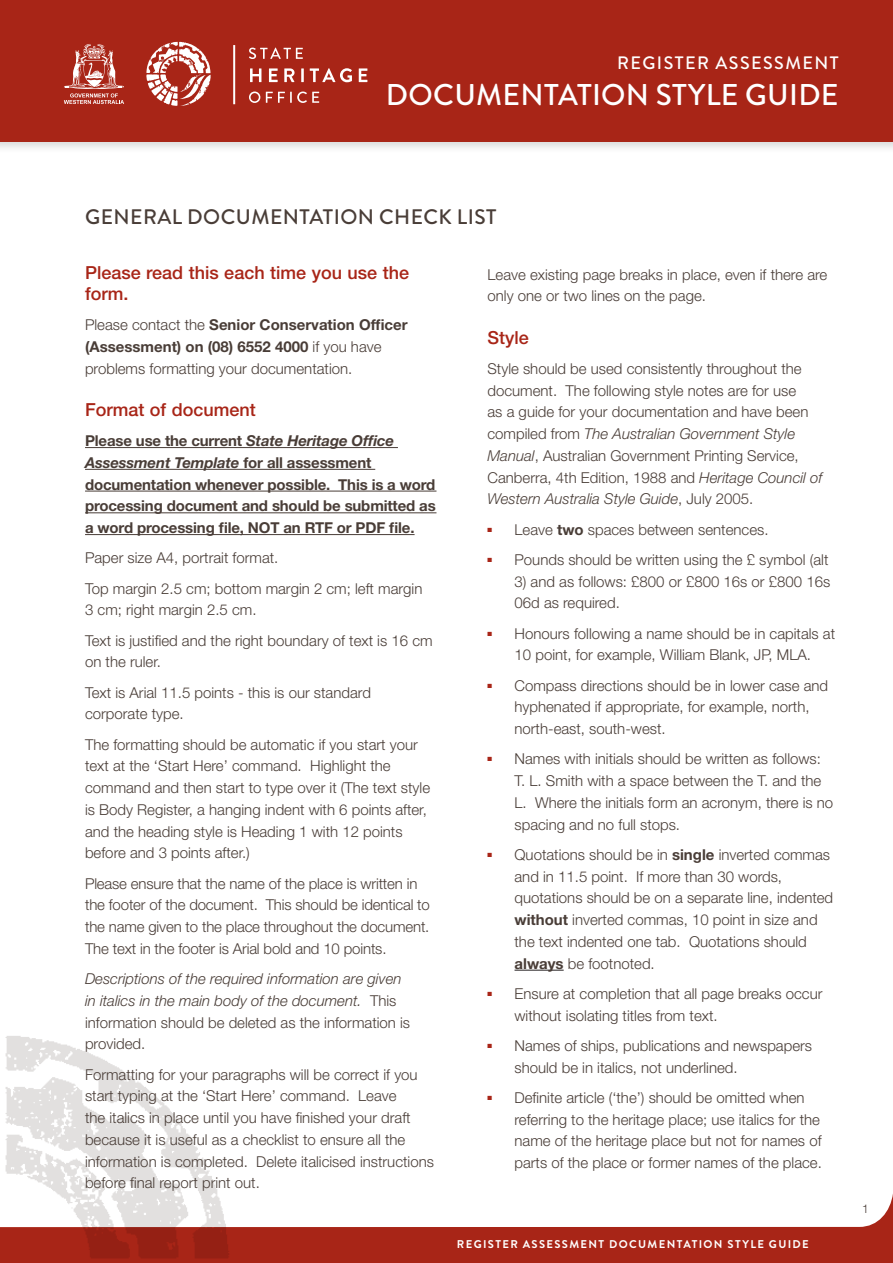
<style>
.page{position:relative;width:893px;height:1263px;background:#fff}
.page>*{position:absolute;margin:0;border:0;box-sizing:border-box;transform-origin:0 0}
.t1{font:500 30px "Brandon Grotesque";letter-spacing:.01em;color:#fff}
.t2{font:500 21px "Brandon Grotesque";letter-spacing:.02em;color:#493d37}
.t3{font:500 18px/21px "Helvetica Neue LT Std";color:#a82517}
.t4{font:500 18px "Brandon Grotesque";letter-spacing:.08em;color:#fff}
.t5{font:300 15px/21.8px "Helvetica Neue LT Std";color:#493d37}
.t6{font:700 15px/21.8px "Helvetica Neue LT Std";letter-spacing:-.01em;color:#493d37}
.t7{font:italic 300 15px/21.8px "Helvetica Neue LT Std";color:#493d37}
.t8{font:300 12px "Helvetica Neue LT Std";color:#493d37}
.t9{font:700 11.25px "Brandon Grotesque";letter-spacing:.12em;color:#fff}
.s1{font-weight:700}
.s2{font-style:italic}
.s3{font-style:normal}
</style>
<div class="page">
<svg style="left:239px;top:1194px;width:654px;height:69px;fill:#a82517"></svg>
<div style="left:0;top:0;width:893px;height:154px;background:#231f20;opacity:.17"></div>
<div style="left:0;top:0;width:893px;height:141px;background:#a82517"></div>
<img style="left:0;top:1036px;width:239px;height:227px">
<svg style="left:64px;top:44px;width:60px;height:60px"></svg>
<svg style="left:249px;top:48px;width:54px;height:11px"></svg>
<svg style="left:250px;top:68px;width:11px;height:14px"></svg>
<svg style="left:269px;top:68px;width:9px;height:14px"></svg>
<svg style="left:284px;top:68px;width:11px;height:14px"></svg>
<hr style="left:301px;top:68px;width:3px;height:14px;background:#fff">
<svg style="left:310px;top:68px;width:42px;height:14px"></svg>
<svg style="left:359px;top:68px;width:8px;height:14px"></svg>
<svg style="left:249px;top:92px;width:11px;height:11px"></svg>
<svg style="left:266px;top:92px;width:53px;height:11px"></svg>
<hr style="left:233px;top:45px;width:2px;height:59px;background:#fff">
<svg style="left:146px;top:42px;width:65px;height:64px"></svg>
<hr style="left:85px;top:447px;width:313px;height:1px;background:#493d37">
<hr style="left:85px;top:469px;width:290px;height:1px;background:#493d37">
<hr style="left:85px;top:491px;width:351px;height:1px;background:#493d37">
<hr style="left:85px;top:512px;width:351px;height:1px;background:#493d37">
<hr style="left:85px;top:534px;width:330px;height:1px;background:#493d37">
<hr style="left:514px;top:970px;width:50px;height:1px;background:#231f20">
<p class="t4" style="left:617px;top:50px;width:223px">REGISTER ASSESSMENT</p>
<h1 class="t1" style="left:386px;top:74px;width:454px">DOCUMENTATION STYLE GUIDE</h1>
<h2 class="t2" style="left:85px;top:202px;width:15px">GENE</h2>
<h2 class="t2" style="left:143px;top:202px;width:77px">RAL DOCUMENT</h2>
<h2 class="t2" style="left:309px;top:202px;width:27px">ATION</h2>
<h2 class="t2" style="left:379px;top:202px;width:89px">CHECK LIST</h2>
<p class="t3" style="left:85px;top:262px;width:326px">Please read this each time you use the form.</p>
<p class="t5" style="left:85px;top:313px;width:324px">Please contact the <span class="s1">Senior Conservation Officer (Assessment) on (08) 6552 4000</span> if you have problems formatting your documentation.</p>
<p class="t3" style="left:85px;top:399px;width:172px">Format of document</p>
<p class="t6" style="left:85px;top:429px;width:352px">Please use the current <span class="s2">State Heritage Office Assessment Template</span> for all assessment documentation whenever possible. This is a word processing document and should be submitted as a word processing file, NOT an RTF or PDF file.</p>
<p class="t5" style="left:85px;top:542px;width:339px;line-height:30.3px">Paper size A4, portrait format.<br>Top margin 2.5 cm; bottom margin 2 cm; left margin</p>
<p class="t5" style="left:85px;top:594px;width:349px;line-height:30.3px">3 cm; right margin 2.5 cm.<br>Text is justified and the right boundary of text is 16 cm</p>
<p class="t5" style="left:85px;top:646px;width:287px;line-height:30.3px">on the ruler.<br>Text is Arial 11.5 points - this is our standard</p>
<p class="t5" style="left:85px;top:698px;width:334px;line-height:30.3px">corporate type.<br>The formatting should be automatic if you start your</p>
<p class="t5" style="left:85px;top:755px;width:347px">text at the ‘Start Here’ command. Highlight the command and then start to type over it (The text style is Body Register, a hanging indent with 6 points after, and the heading style is Heading 1 with 12 points before and 3 points after.)</p>
<p class="t5" style="left:85px;top:872px;width:346px">Please ensure that the name of the place is written in the footer of the document. This should be identical to the name given to the place throughout the document.<br>The text in the footer is Arial bold and 10 points.</p>
<p class="t7" style="left:85px;top:968px;width:327px">Descriptions of the required information are given in italics in the main body of the document. <span class="s3">This information should be deleted as the information is provided.</span></p>
<p class="t5" style="left:85px;top:1063px;width:350px">Formatting for your paragraphs will be correct if you start typing at the ‘Start Here’ command. Leave<br>the italics in place until you have finished your draft because it is useful as a checklist to ensure all the information is completed. Delete italicised instructions before final report print out.</p>
<p class="t5" style="left:487px;top:263px;width:341px">Leave existing page breaks in place, even if there are only one or two lines on the page.</p>
<p class="t3" style="left:487px;top:326px;width:43px">Style</p>
<p class="t5" style="left:487px;top:357px;width:336px">Style should be used consistently throughout the document. The following style notes are for use<br>as a guide for your documentation and have been compiled from <span class="s2">The Australian Government Style Manual</span>, Australian Government Printing Service, Canberra, 4th Edition, 1988 and <span class="s2">Heritage Council of Western Australia Style Guide</span>, July 2005.</p>
<p class="t5" style="left:487px;top:518px;width:282px"><sup>■</sup> Leave <span class="s1">two</span> spaces between sentences.</p>
<p class="t5" style="left:487px;top:548px;width:342px"><sup>■</sup> Pounds should be written using the £ symbol (alt</p>
<p class="t5" style="left:514px;top:570px;width:317px">3) and as follows: £800 or £800 16s or £800 16s<br>06d as required.</p>
<p class="t5" style="left:487px;top:622px;width:349px;text-align:center"><sup>■</sup> Honours following a name should be in capitals at<br>10 point, for example, William Blank, JP, MLA.</p>
<p class="t5" style="left:514px;top:674px;width:315px;text-indent:-27px"><sup>■</sup> Compass directions should be in lower case and hyphenated if appropriate, for example, north, north-east, south-west.</p>
<p class="t5" style="left:514px;top:748px;width:320px;text-indent:-27px"><sup>■</sup> Names with initials should be written as follows:<br>T. L. Smith with a space between the T. and the L. Where the initials form an acronym, there is no spacing and no full stops.</p>
<p class="t5" style="left:514px;top:843px;width:320px;text-indent:-27px"><sup>■</sup> Quotations should be in <span class="s1">single</span> inverted commas and in 11.5 point. If more than 30 words, quotations should be on a separate line, indented <span class="s1">without</span> inverted commas, 10 point in size and the text indented one tab. Quotations should <span class="s1">always</span> be footnoted.</p>
<p class="t5" style="left:514px;top:982px;width:309px;text-indent:-27px"><sup>■</sup> Ensure at completion that all page breaks occur without isolating titles from text.</p>
<p class="t5" style="left:514px;top:1034px;width:299px;text-indent:-27px"><sup>■</sup> Names of ships, publications and newspapers should be in italics, not underlined.</p>
<p class="t5" style="left:514px;top:1086px;width:309px;text-indent:-27px"><sup>■</sup> Definite article (‘the’) should be omitted when referring to the heritage place; use italics for the name of the heritage place but not for names of parts of the place or former names of the place.</p>
<p class="t9" style="left:457px;top:1236px;width:353px">REGISTER ASSESSMENT DOCUMENTATION STYLE GUIDE</p>
<p class="t8" style="left:862px;top:1202px;width:8px">1</p>
</div>
